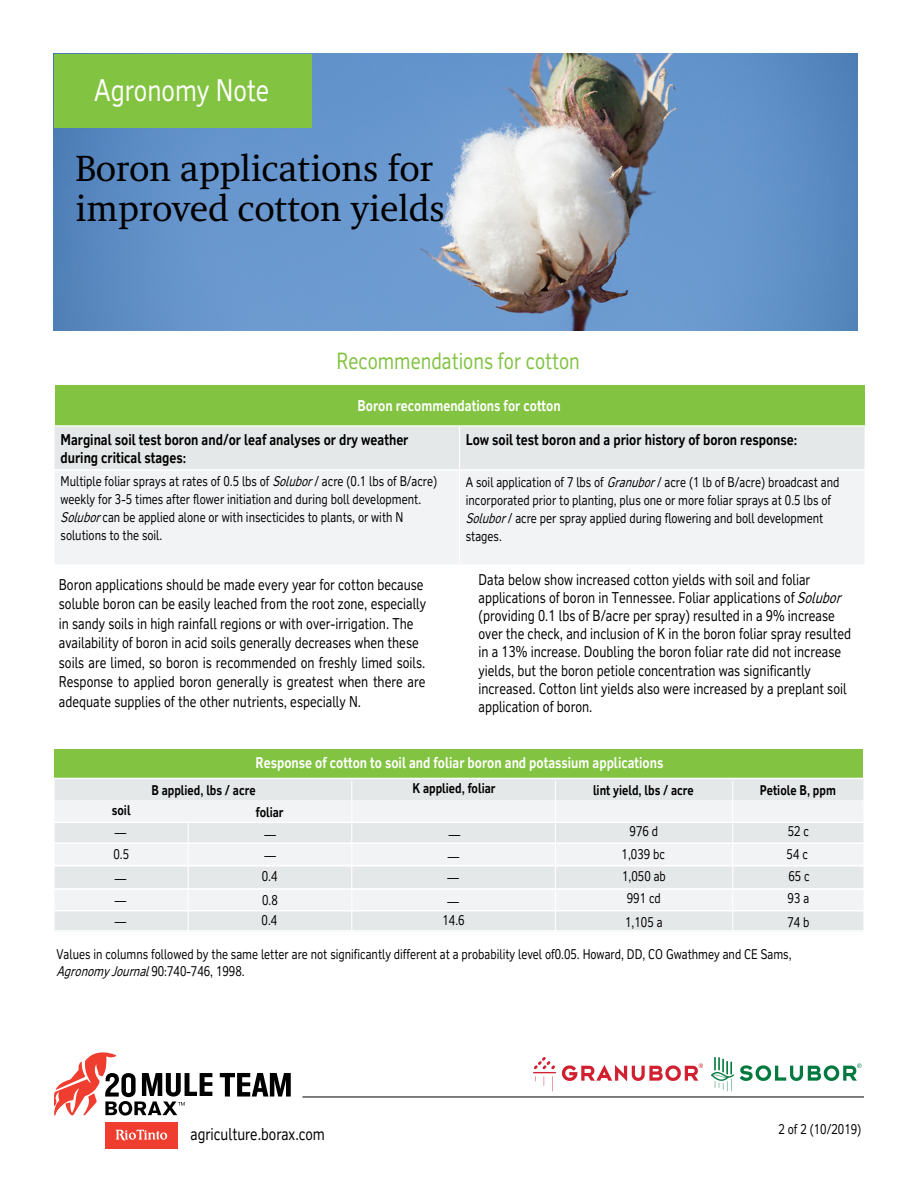
<style>
.page{position:relative;width:918px;height:1188px;background:#fff}
.page>*{position:absolute;margin:0;border:0;box-sizing:border-box;transform-origin:0 0}
.t1{font:37.5px/40.5px "RT Albanese";color:#000}
.t2{font:30px "RT Vickerman";color:#fff;scale:.85 1}
.t3{font:22.5px "RT Vickerman";color:#82c341;scale:.85 1}
.t4{font:16.5px "RT Vickerman";color:#000;scale:.85 1}
.t5{font:15px/18px "RT Vickerman";color:#000;scale:.85 1}
.t6{font:700 15px/18px "RT Vickerman";color:#000;scale:.85 1}
.t7{font:700 15px "RT Vickerman";color:#fff;scale:.85 1}
.t8{font:13.5px/18px "RT Vickerman";color:#000;scale:.85 1}
.t9{font:700 13.5px "RT Vickerman";color:#000;scale:.85 1}
.s1{font-style:italic}
</style>
<div class="page">
<img style="left:54px;top:54px;width:803px;height:277px">
<div style="left:54px;top:54px;width:257px;height:73px;background:#82c341"></div>
<div style="left:55px;top:385px;width:810px;height:42px;background:#82c341"></div>
<div style="left:55px;top:427px;width:810px;height:42px;background:#e5e8e8"></div>
<div style="left:55px;top:471px;width:809px;height:93px;background:#f1f3f4"></div>
<hr style="left:459px;top:427px;width:1px;height:137px;background:#fff">
<hr style="left:53px;top:425px;width:813px;height:2px;background:#fff">
<svg style="left:220px;top:1073px;width:71px;height:24px"></svg>
<svg style="left:54px;top:1052px;width:158px;height:64px"></svg>
<div style="left:105px;top:1122px;width:73px;height:26px;background:#ef3e2f"></div>
<svg style="left:116px;top:1130px;width:51px;height:10px"></svg>
<hr style="left:302px;top:1097px;width:562px;height:1px;background:#000">
<div style="left:55px;top:749px;width:808px;height:29px;background:#82c341"></div>
<div style="left:55px;top:781px;width:808px;height:19px;background:#e5e8e8"></div>
<svg style="left:55px;top:800px;width:808px;height:129px;fill:#f1f3f4"></svg>
<svg style="left:54px;top:776px;width:810px;height:5px"></svg>
<hr style="left:187px;top:823px;width:3px;height:177px;background:#fff">
<hr style="left:350px;top:781px;width:4px;height:218px;background:#f1f3f4">
<hr style="left:554px;top:781px;width:3px;height:218px;background:#fff">
<hr style="left:731px;top:781px;width:4px;height:218px;background:#f1f3f4">
<svg style="left:54px;top:820px;width:810px;height:5px"></svg>
<svg style="left:54px;top:841px;width:810px;height:5px;fill:#f1f3f4"></svg>
<div style="left:50px;top:863px;width:818px;height:5px;background:#f4f5f6"></div>
<svg style="left:54px;top:887px;width:810px;height:4px"></svg>
<svg style="left:54px;top:908px;width:810px;height:5px;fill:#f1f3f4"></svg>
<svg style="left:54px;top:929px;width:810px;height:3px"></svg>
<img style="left:350px;top:932px;width:385px;height:67px">
<img style="left:712px;top:1058px;width:150px;height:33px">
<img style="left:534px;top:1057px;width:168px;height:34px">
<h2 class="t2" style="left:94px;top:72px;width:208px">Agronomy Note</h2>
<h1 class="t1" style="left:75px;top:148px;width:371px">Boron applications for improved cotton yields</h1>
<h3 class="t3" style="left:337px;top:347px;width:288px">Recommendations for cotton</h3>
<p class="t7" style="left:357px;top:397px;width:241px">Boron recommendations for cotton</p>
<p class="t6" style="left:60px;top:430px;width:411px">Marginal soil test boron and/or leaf analyses or dry weather during critical stages:</p>
<p class="t6" style="left:466px;top:430px;width:392px">Low soil test boron and a prior history of boron response:</p>
<p class="t8" style="left:61px;top:472px;width:445px">Multiple foliar sprays at rates of 0.5 lbs of <span class="s1">Solubor</span>/ acre (0.1 lbs of B/acre) weekly for 3-5 times after flower initiation and during boll development.<br><span class="s1">Solubor</span>can be applied alone or with insecticides to plants, or with N solutions to the soil.</p>
<p class="t8" style="left:466px;top:473px;width:441px">A soil application of 7 lbs of <span class="s1">Granubor</span>/ acre (1 lb of B/acre) broadcast and incorporated prior to planting, plus one or more foliar sprays at 0.5 lbs of <span class="s1">Solubor</span>/ acre per spray applied during flowering and boll development stages.</p>
<p class="t5" style="left:59px;top:574px;width:434px;line-height:19.5px">Boron applications should be made every year for cotton because soluble boron can be easily leached from the root zone, especially in sandy soils in high rainfall regions or with over-irrigation. The availability of boron in acid soils generally decreases when these soils are limed, so boron is recommended on freshly limed soils.<br>Response to applied boron generally is greatest when there are adequate supplies of the other nutrients, especially N.</p>
<p class="t5" style="left:478px;top:571px;width:440px">Data below show increased cotton yields with soil and foliar applications of boron in Tennessee. Foliar applications of <span class="s1">Solubor </span>(providing 0.1 lbs of B/acre per spray) resulted in a 9% increase over the check, and inclusion of K in the boron foliar spray resulted in a 13% increase. Doubling the boron foliar rate did not increase yields, but the boron petiole concentration was significantly increased. Cotton lint yields also were increased by a preplant soil application of boron.</p>
<p class="t7" style="left:256px;top:754px;width:481px">Response of cotton to soil and foliar boron and potassium applications</p>
<p class="t9" style="left:412px;top:780px;width:99px">K applied, foliar</p>
<p class="t9" style="left:593px;top:781px;width:120px">lint yield, lbs / acre</p>
<p class="t9" style="left:151px;top:781px;width:124px">B applied, lbs / acre</p>
<p class="t9" style="left:112px;top:802px;width:24px">soil</p>
<p class="t9" style="left:256px;top:804px;width:34px">foliar</p>
<p class="t9" style="left:760px;top:782px;width:91px">Petiole B, ppm</p>
<p class="t8" style="left:787px;top:820px;width:28px;line-height:23.1px">52 c<br>54 c</p>
<p class="t8" style="left:788px;top:865px;width:28px;line-height:21.6px">65 c<br>93 a</p>
<p class="t8" style="left:787px;top:913px;width:28px">74 b</p>
<p class="t8" style="left:57px;top:946px;width:866px;line-height:16.2px">Values in columns followed by the same letter are not significantly different at a probability level of0.05. Howard, DD, CO Gwathmey and CE Sams,<br><span class="s1">Agronomy Journal</span>90:740-746, 1998.</p>
<p class="t8" style="left:622px;top:820px;width:53px;line-height:23.1px;text-align:center">976 d<br>1,039 bc</p>
<p class="t8" style="left:115px;top:823px;width:15px">—</p>
<p class="t8" style="left:265px;top:825px;width:15px">—</p>
<p class="t8" style="left:449px;top:825px;width:15px">—</p>
<p class="t8" style="left:265px;top:846px;width:15px">—</p>
<p class="t8" style="left:113px;top:845px;width:20px">0.5</p>
<p class="t8" style="left:448px;top:847px;width:15px">—</p>
<p class="t8" style="left:622px;top:865px;width:53px;line-height:21.6px;text-align:center">1,050 ab<br>991 cd</p>
<p class="t8" style="left:625px;top:913px;width:46px">1,105 a</p>
<p class="t8" style="left:262px;top:864px;width:20px;line-height:23.5px">0.4<br>0.8</p>
<p class="t8" style="left:262px;top:911px;width:20px">0.4</p>
<p class="t8" style="left:442px;top:911px;width:28px">14.6</p>
<p class="t8" style="left:448px;top:869px;width:15px">—</p>
<p class="t8" style="left:115px;top:866px;width:15px;line-height:22.6px">— —</p>
<p class="t8" style="left:115px;top:912px;width:15px">—</p>
<p class="t8" style="left:448px;top:892px;width:15px">—</p>
<p class="t4" style="left:190px;top:1124px;width:160px">agriculture.borax.com</p>
<p class="t8" style="left:779px;top:1120px;width:99px">2 of 2 (10/2019)</p>
</div>
